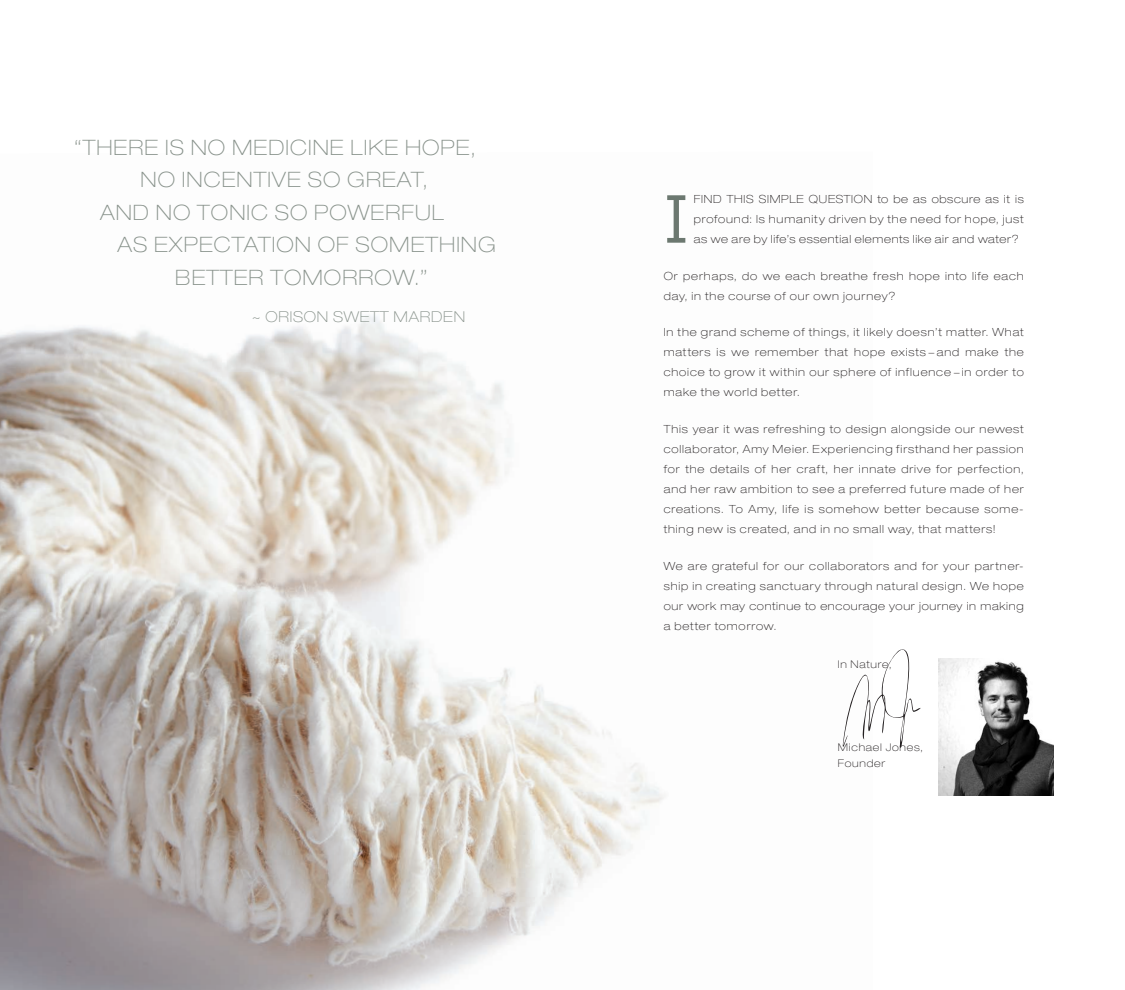
<style>
.page{position:relative;width:1125px;height:990px;background:#fff}
.page>*{position:absolute;margin:0;border:0;box-sizing:border-box;transform-origin:0 0}
.Body_Copy_-_Justify{font:500 72px "Archer";color:#6c7870}
.Pull_Quote{font:100 expanded 21.25px "Helvetica Neue LT Std";letter-spacing:.05em;color:#88928b}
.Pull_Quote_-_Credit{font:100 expanded 15px "Helvetica Neue LT Std";letter-spacing:.05em;color:#88928b}
.Body_Copy_-_Justify-2{font:100 expanded 11.25px/20px "Helvetica Neue LT Std";letter-spacing:.075em;color:#231f20;text-align:justify}
.Body_Copy_-_Align_Le{font:100 expanded 10.62px/16.2px "Helvetica Neue LT Std";letter-spacing:.075em;color:#231f20}
</style>
<div class="page">
<img style="left:0;top:315px;width:665px;height:675px">
<svg style="left:842px;top:649px;width:79px;height:99px"></svg>
<img style="left:938px;top:659px;width:116px;height:137px">
<p class="Pull_Quote" style="left:74px;top:134px;width:403px">“THERE IS NO MEDICINE LIKE HOPE,</p>
<p class="Pull_Quote" style="left:141px;top:167px;width:288px">NO INCENTIVE SO GREAT,</p>
<p class="Pull_Quote" style="left:100px;top:199px;width:346px">AND NO TONIC SO POWERFUL</p>
<p class="Pull_Quote" style="left:117px;top:232px;width:380px">AS EXPECTATION OF SOMETHING</p>
<p class="Pull_Quote" style="left:175px;top:264px;width:254px">BETTER TOMORROW.”</p>
<p class="Pull_Quote_-_Credit" style="left:252px;top:308px;width:215px">~ ORISON SWETT MARDEN</p>
<p class="Body_Copy_-_Justify" style="left:664px;top:167px;width:27px">I</p>
<p class="Body_Copy_-_Justify-2" style="left:694px;top:189px;width:331px">FIND THIS SIMPLE QUESTION to be as obscure as it is profound: Is humanity driven by the need for hope, just as we are by life’s essential elements like air and water?</p>
<p class="Body_Copy_-_Justify-2" style="left:664px;top:265px;width:361px">Or perhaps, do we each breathe fresh hope into life each day, in the course of our own journey?</p>
<p class="Body_Copy_-_Justify-2" style="left:664px;top:322px;width:362px">In the grand scheme of things, it likely doesn’t matter. What matters is we remember that hope exists −and make the choice to grow it within our sphere of influence −in order to make the world better.</p>
<p class="Body_Copy_-_Justify-2" style="left:664px;top:419px;width:362px">This year it was refreshing to design alongside our newest collaborator, Amy Meier. Experiencing firsthand her passion for the details of her craft, her innate drive for perfection, and her raw ambition to see a preferred future made of her creations. To Amy, life is somehow better because some&shy;thing new is created, and in no small way, that matters!</p>
<p class="Body_Copy_-_Justify-2" style="left:664px;top:556px;width:362px">We are grateful for our collaborators and for your partner&shy;ship in creating sanctuary through natural design. We hope our work may continue to encourage your journey in making a better tomorrow.</p>
<p class="Body_Copy_-_Align_Le" style="left:838px;top:656px;width:55px">In Nature,</p>
<p class="Body_Copy_-_Align_Le" style="left:838px;top:739px;width:87px">Michael Jones,<br>Founder</p>
</div>
